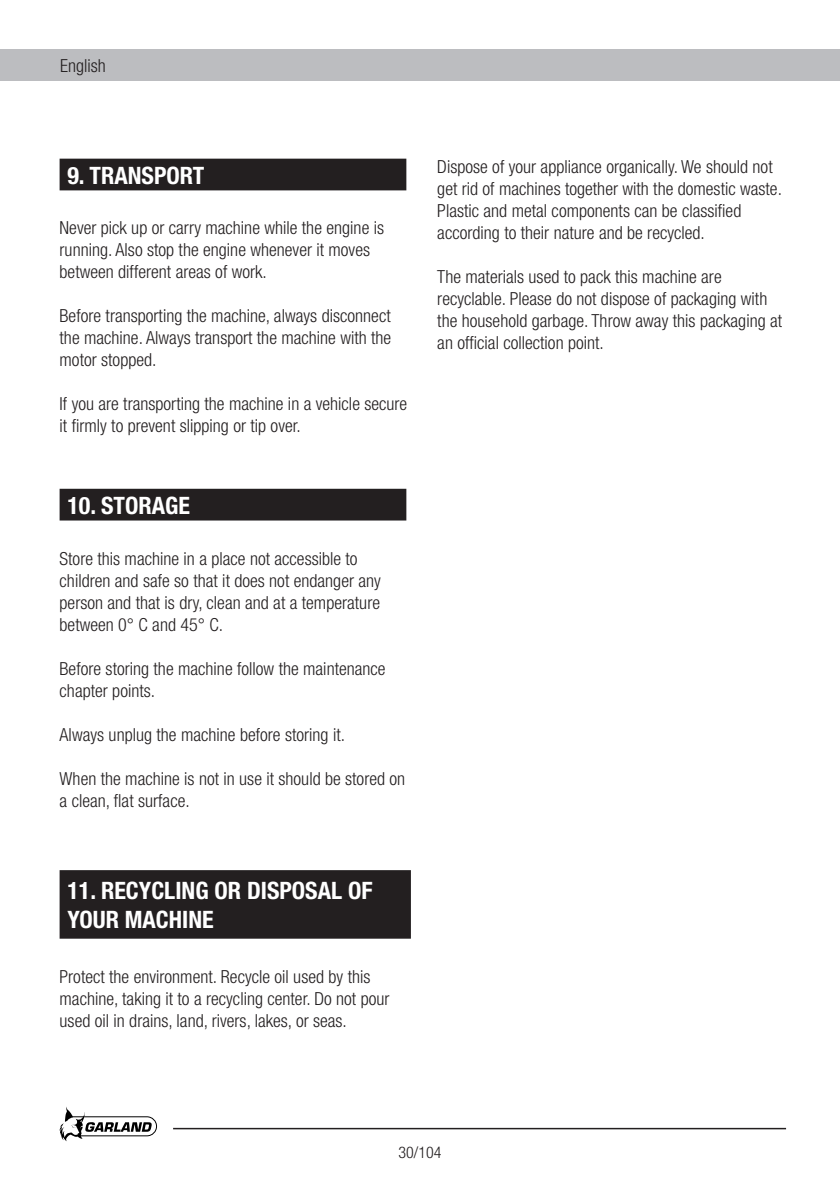
<style>
.page{position:relative;width:840px;height:1191px;background:#fff}
.page>*{position:absolute;margin:0;border:0;box-sizing:border-box;transform-origin:0 0}
.t1{font:700 condensed 24px/28.8px "Helvetica Neue";color:#fff}
.t2{font:300 condensed 18px/22px "Helvetica Neue";color:#231f20}
.t3{font:300 condensed 16px "Helvetica Neue";color:#231f20}
</style>
<div class="page">
<div style="left:0;top:50px;width:839px;height:31px;background:#bcbdc0"></div>
<svg style="left:59px;top:1107px;width:98px;height:34px"></svg>
<hr style="left:173px;top:1127px;width:612px;height:2px;background:#231f20">
<div style="left:61px;top:160px;width:344px;height:29px;background:#231f20"></div>
<div style="left:60px;top:159px;width:346px;height:31px;border:2px solid #231f20"></div>
<div style="left:61px;top:490px;width:344px;height:29px;background:#231f20"></div>
<div style="left:60px;top:489px;width:346px;height:31px;border:2px solid #231f20"></div>
<div style="left:61px;top:871px;width:348px;height:66px;background:#231f20"></div>
<div style="left:60px;top:870px;width:350px;height:68px;border:2px solid #231f20"></div>
<p class="t2" style="left:60px;top:55px;width:47px">English</p>
<h1 class="t1" style="left:67px;top:161px;width:138px">9. TRANSPORT</h1>
<p class="t2" style="left:60px;top:217px;width:326px">Never pick up or carry machine while the engine is running. Also stop the engine whenever it moves between different areas of work.</p>
<p class="t2" style="left:60px;top:305px;width:333px;text-align:justify">Before transporting the machine, always disconnect the machine. Always transport the machine with the motor stopped.</p>
<p class="t2" style="left:60px;top:393px;width:349px">If you are transporting the machine in a vehicle secure it firmly to prevent slipping or tip over.</p>
<h1 class="t1" style="left:67px;top:491px;width:124px">10. STORAGE</h1>
<p class="t2" style="left:60px;top:547px;width:322px">Store this machine in a place not accessible to children and safe so that it does not endanger any person and that is dry, clean and at a temperature between 0° C and 45° C.</p>
<p class="t2" style="left:60px;top:657px;width:327px">Before storing the machine follow the maintenance chapter points.</p>
<p class="t2" style="left:60px;top:723px;width:287px">Always unplug the machine before storing it.</p>
<p class="t2" style="left:60px;top:767px;width:347px">When the machine is not in use it should be stored on a clean, flat surface.</p>
<h1 class="t1" style="left:67px;top:876px;width:306px">11. RECYCLING OR DISPOSAL OF<br>YOUR MACHINE</h1>
<p class="t2" style="left:60px;top:965px;width:331px">Protect the environment. Recycle oil used by this machine, taking it to a recycling center. Do not pour used oil in drains, land, rivers, lakes, or seas.</p>
<p class="t2" style="left:437px;top:155px;width:346px">Dispose of your appliance organically. We should not get rid of machines together with the domestic waste.<br>Plastic and metal components can be classified according to their nature and be recycled.</p>
<p class="t2" style="left:437px;top:265px;width:346px">The materials used to pack this machine are recyclable. Please do not dispose of packaging with the household garbage. Throw away this packaging at an official collection point.</p>
<p class="t3" style="left:398px;top:1143px;width:45px">30/104</p>
</div>
